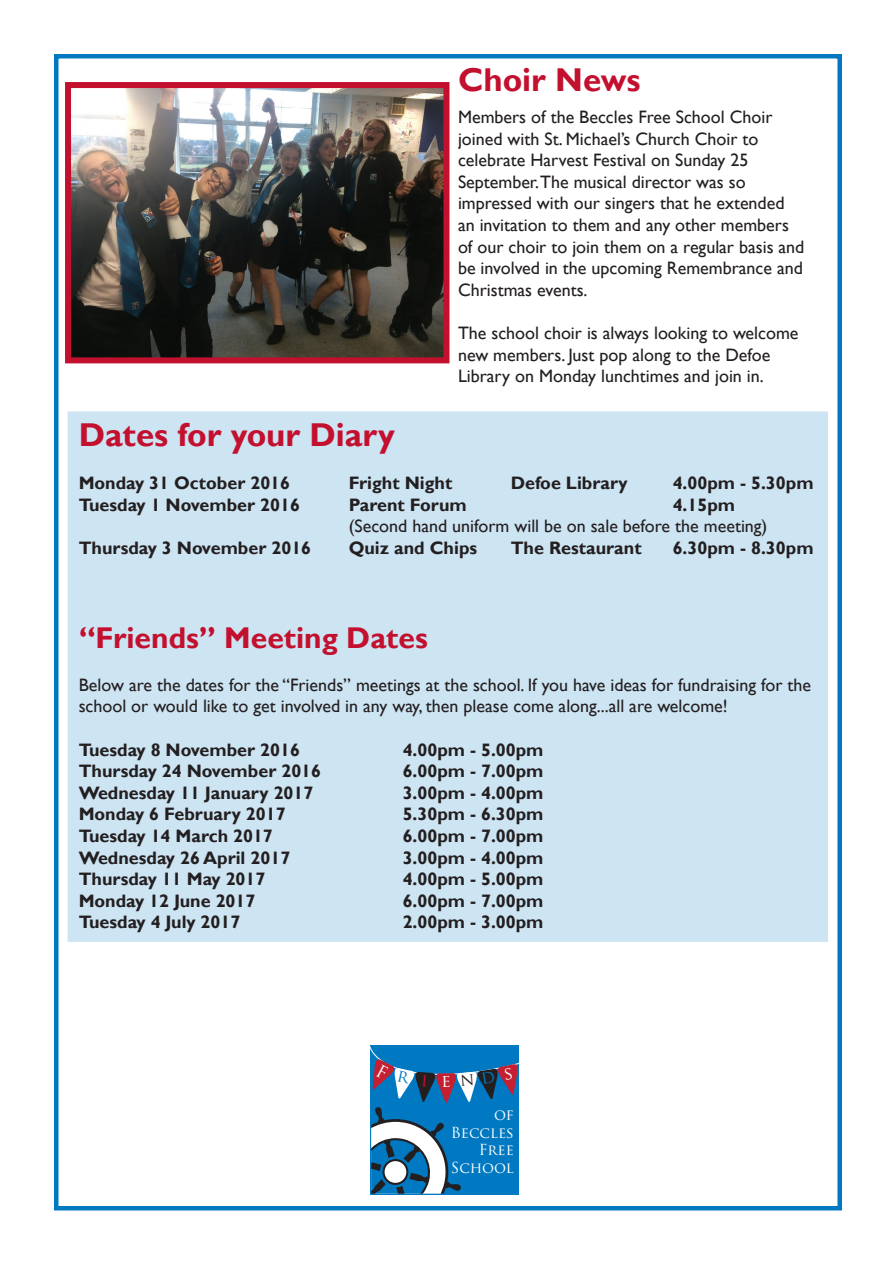
<style>
.page{position:relative;width:893px;height:1263px;background:#fff}
.page>*{position:absolute;margin:0;border:0;box-sizing:border-box;transform-origin:0 0}
.t1{font:700 33px "Gill Sans";color:#c3102f}
.t2{font:700 30px "Gill Sans";color:#c3102f}
.t3{font:18px/21.6px "Gill Sans";color:#231f20}
.t4{font:700 18px "Gill Sans";color:#231f20}
.t5{font:14.85px/17.9px "Trajan Pro";color:#fff;text-align:right}
</style>
<div class="page">
<div style="left:54px;top:54px;width:788px;height:1156px;border:4px solid #0079c2"></div>
<div style="left:68px;top:411px;width:760px;height:531px;background:#cde4f3"></div>
<img style="left:72px;top:89px;width:370px;height:267px">
<div style="left:65px;top:82px;width:384px;height:281px;border:6px solid #c3102f"></div>
<svg style="left:371px;top:1045px;width:148px;height:149px;background:#2f7db3"></svg>
<h1 class="t1" style="left:458px;top:60px;width:184px">Choir News</h1>
<p class="t3" style="left:458px;top:106px;width:348px">Members of the Beccles Free School Choir joined with St. Michael’s Church Choir to celebrate Harvest Festival on Sunday 25<br>September.The musical director was so impressed with our singers that he extended an invitation to them and any other members of our choir to join them on a regular basis and be involved in the upcoming Remembrance and Christmas events.</p>
<p class="t3" style="left:458px;top:322px;width:342px">The school choir is always looking to welcome new members. Just pop along to the Defoe<br>Library on Monday lunchtimes and join in.</p>
<h1 class="t1" style="left:79px;top:415px;width:318px">Dates for your Diary</h1>
<p class="t4" style="left:79px;top:472px;width:213px">Monday 31 October 2016</p>
<p class="t4" style="left:349px;top:472px;width:105px">Fright Night</p>
<p class="t4" style="left:511px;top:472px;width:119px">Defoe Library</p>
<p class="t4" style="left:673px;top:472px;width:142px">4.00pm - 5.30pm</p>
<p class="t4" style="left:79px;top:494px;width:223px">Tuesday 1 November 2016</p>
<p class="t4" style="left:349px;top:494px;width:120px">Parent Forum</p>
<p class="t4" style="left:673px;top:494px;width:64px">4.15pm</p>
<p class="t3" style="left:349px;top:516px;width:420px">(Second hand uniform will be on sale before the meeting)</p>
<p class="t4" style="left:79px;top:537px;width:234px">Thursday 3 November 2016</p>
<p class="t4" style="left:349px;top:537px;width:130px">Quiz and Chips</p>
<p class="t4" style="left:511px;top:537px;width:132px">The Restaurant</p>
<p class="t4" style="left:673px;top:537px;width:142px">6.30pm - 8.30pm</p>
<h2 class="t2" style="left:79px;top:619px;width:351px">“Friends” Meeting Dates</h2>
<p class="t3" style="left:79px;top:674px;width:734px">Below are the dates for the “Friends” meetings at the school. If you have ideas for fundraising for the school or would like to get involved in any way, then please come along...all are welcome!</p>
<p class="t4" style="left:79px;top:739px;width:223px">Tuesday 8 November 2016</p>
<p class="t4" style="left:403px;top:739px;width:142px">4.00pm - 5.00pm</p>
<p class="t4" style="left:79px;top:760px;width:244px">Thursday 24 November 2016</p>
<p class="t4" style="left:403px;top:760px;width:142px">6.00pm - 7.00pm</p>
<p class="t4" style="left:79px;top:782px;width:236px">Wednesday 11 January 2017</p>
<p class="t4" style="left:403px;top:782px;width:142px">3.00pm - 4.00pm</p>
<p class="t4" style="left:79px;top:803px;width:208px">Monday 6 February 2017</p>
<p class="t4" style="left:403px;top:803px;width:142px">5.30pm - 6.30pm</p>
<p class="t4" style="left:79px;top:825px;width:196px">Tuesday 14 March 2017</p>
<p class="t4" style="left:403px;top:825px;width:142px">6.00pm - 7.00pm</p>
<p class="t4" style="left:79px;top:847px;width:213px">Wednesday 26 April 2017</p>
<p class="t4" style="left:403px;top:847px;width:142px">3.00pm - 4.00pm</p>
<p class="t4" style="left:79px;top:868px;width:188px">Thursday 11 May 2017</p>
<p class="t4" style="left:403px;top:868px;width:142px">4.00pm - 5.00pm</p>
<p class="t4" style="left:79px;top:890px;width:178px">Monday 12 June 2017</p>
<p class="t4" style="left:403px;top:890px;width:142px">6.00pm - 7.00pm</p>
<p class="t4" style="left:79px;top:911px;width:163px">Tuesday 4 July 2017</p>
<p class="t4" style="left:403px;top:911px;width:142px">2.00pm - 3.00pm</p>
<p class="t5" style="left:451px;top:1105px;width:65px">of<br>Beccles<br>Free<br>School</p>
</div>
